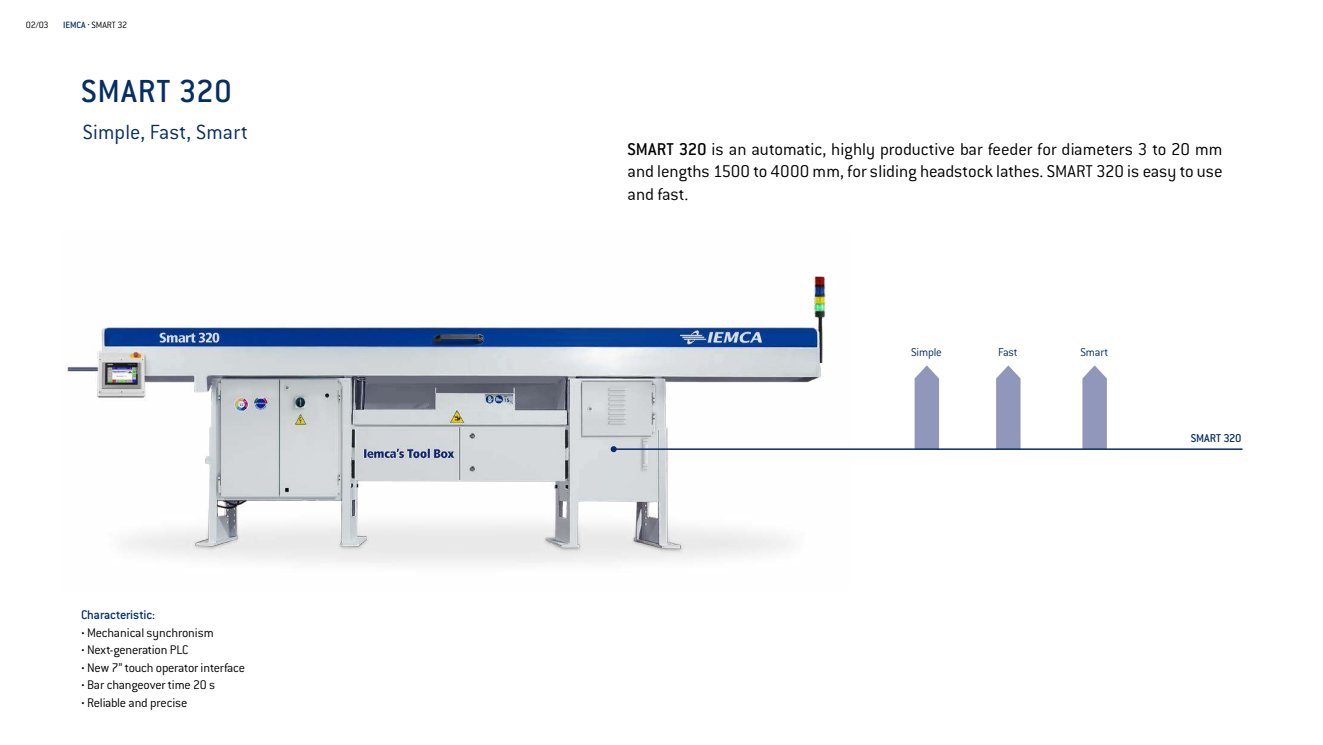
<style>
.page{position:relative;width:1323px;height:745px;background:#fff}
.page>*{position:absolute;margin:0;border:0;box-sizing:border-box;transform-origin:0 0}
.t1{font:500 35px "Conduit ITC";letter-spacing:.025em;color:#062d64}
.t2{font:300 22.5px "Conduit ITC";letter-spacing:.01em;color:#062d64}
.t3{font:300 18.75px/22.5px "Conduit ITC";letter-spacing:-.005em;color:#000;text-align:justify}
.t4{font:300 13.75px/17.5px "Conduit ITC";letter-spacing:-.015em;color:#000}
.t5{font:300 12.5px "Conduit ITC";letter-spacing:-.01em;color:#062d64}
.t6{font:500 12.5px "Conduit ITC";letter-spacing:-.005em;color:#062d64}
.t7{font:300 10px "Conduit ITC";letter-spacing:-.02em;color:#000}
.s1{font-weight:500;color:#062d64}
.s2{font-family:"Myriad Pro";font-weight:400;font-style:italic}
.s3{font-weight:500;color:#002f6e}
.s4{font-family:"Univers LT Std";font-weight:700}
.s5{font-weight:500}
</style>
<div class="page">
<img style="left:65px;top:276px;width:783px;height:288px">
<svg style="left:914px;top:365px;width:25px;height:83px;background:#9ba1c2"></svg>
<svg style="left:996px;top:365px;width:24px;height:83px;background:#999fc0"></svg>
<svg style="left:1082px;top:365px;width:25px;height:83px;background:#9ba1c2"></svg>
<hr style="left:614px;top:448px;width:628px;height:1px;background:#062d64">
<svg style="left:611px;top:446px;width:6px;height:6px"></svg>
<p class="t7" style="left:26px;top:19px;width:24px">02/03</p>
<p class="t7" style="left:63px;top:19px;width:65px"><span class="s1">IEMCA</span> <span class="s2">·</span> SMART 32</p>
<h1 class="t1" style="left:81px;top:71px;width:152px">SMART 320</h1>
<p class="t2" style="left:83px;top:120px;width:167px">Simple, Fast, Smart</p>
<p class="t4" style="left:81px;top:605px;width:166px"><span class="s3">Characteristic:<br></span><span class="s4">·</span> Mechanical synchronism<br><span class="s4">·</span> Next-generation PLC<br><span class="s4">·</span> New 7” touch operator interface <span class="s4">·</span> Bar changeover time 20 s<br><span class="s4">·</span> Reliable and precise</p>
<p class="t3" style="left:627px;top:138px;width:597px"><span class="s5">SMART 320</span> is an automatic, highly productive bar feeder for diameters 3 to 20 mm and lengths 1500 to 4000 mm, for sliding headstock lathes. SMART 320 is easy to use and fast.</p>
<p class="t5" style="left:911px;top:345px;width:32px">Simple</p>
<p class="t5" style="left:998px;top:345px;width:21px">Fast</p>
<p class="t5" style="left:1080px;top:345px;width:29px">Smart</p>
<p class="t6" style="left:1190px;top:431px;width:52px">SMART 320</p>
</div>
